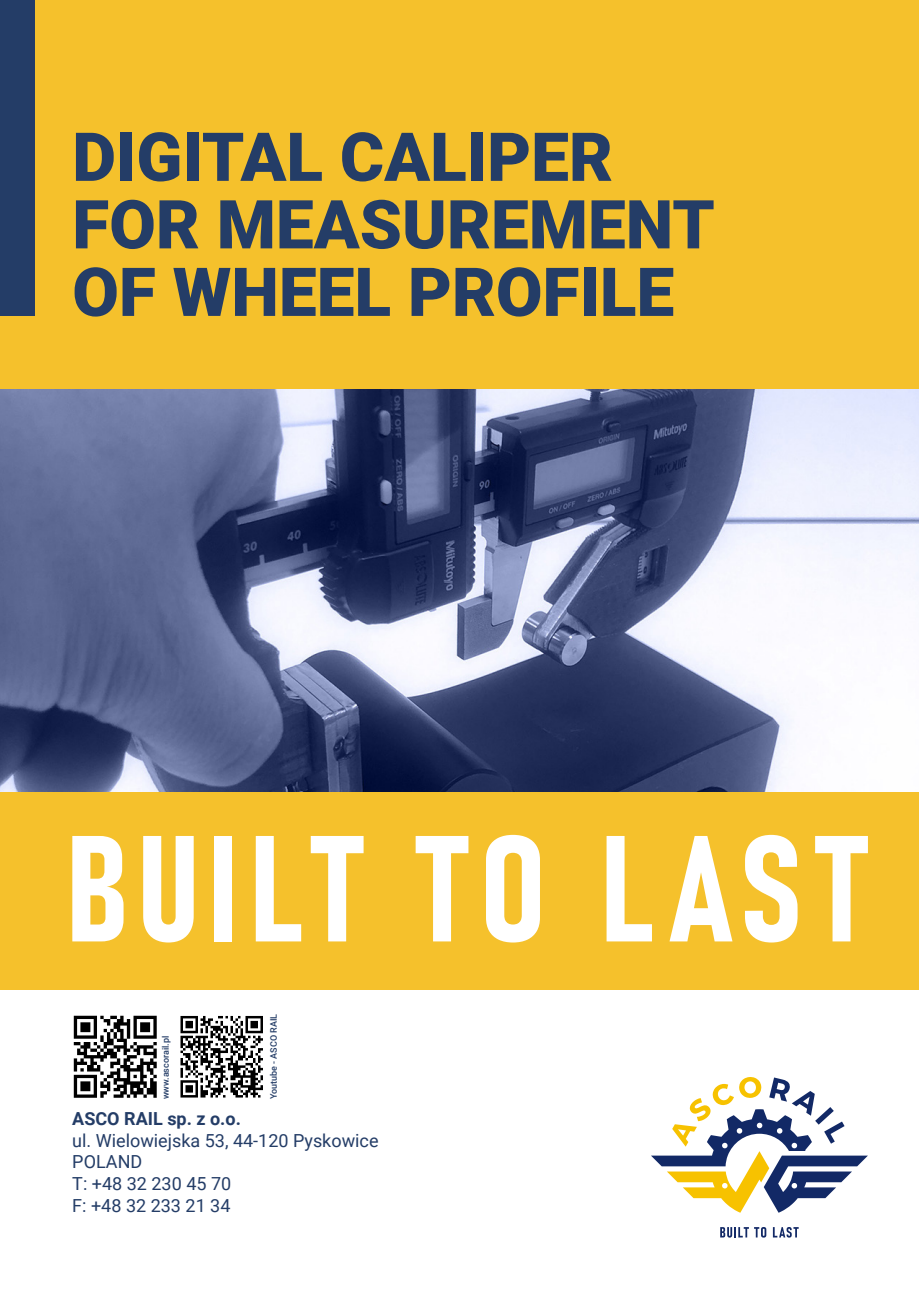
<style>
.page{position:relative;width:919px;height:1289px;background:#fff}
.page>*{position:absolute;margin:0;border:0;box-sizing:border-box;transform-origin:0 0}
.t1{font:900 67.5px/67.5px "Roboto";color:#243d67}
.t2{font:18px "Roboto";color:#243d67}
.t3{font:700 18px "Roboto";color:#243d67}
.t4{font:500 9px "Roboto";color:#243d67}
</style>
<div class="page">
<div style="left:0;top:0;width:918px;height:989px;background:#f5c12c"></div>
<svg style="left:651px;top:1077px;width:216px;height:135px"></svg>
<svg style="left:720px;top:1227px;width:28px;height:10px"></svg>
<svg style="left:754px;top:1227px;width:12px;height:10px"></svg>
<svg style="left:772px;top:1227px;width:26px;height:10px"></svg>
<svg style="left:72px;top:836px;width:51px;height:105px"></svg>
<svg style="left:143px;top:836px;width:51px;height:106px"></svg>
<div style="left:214px;top:836px;width:18px;height:105px;background:#fff"></div>
<svg style="left:256px;top:836px;width:45px;height:105px"></svg>
<svg style="left:311px;top:836px;width:52px;height:105px"></svg>
<svg style="left:415px;top:836px;width:53px;height:105px"></svg>
<svg style="left:486px;top:834px;width:54px;height:108px"></svg>
<svg style="left:606px;top:836px;width:46px;height:105px"></svg>
<svg style="left:669px;top:836px;width:63px;height:105px"></svg>
<svg style="left:745px;top:834px;width:52px;height:108px"></svg>
<svg style="left:815px;top:836px;width:52px;height:105px"></svg>
<img style="left:73px;top:1015px;width:84px;height:83px">
<img style="left:180px;top:1015px;width:83px;height:83px">
<div style="left:0;top:0;width:34px;height:316px;background:#243d67"></div>
<img style="left:0;top:389px;width:918px;height:402px">
<p class="t1" style="left:72px;top:121px;width:542px">DIGITAL CALIPER</p>
<p class="t1" style="left:72px;top:188px;width:644px">FOR MEASUREMENT<br>OF WHEEL PROFILE</p>
<p class="t4" style="left:159px;top:1099px;width:65px;rotate:-90deg">www.ascorail.pl</p>
<p class="t4" style="left:267px;top:1099px;width:87px;rotate:-90deg">Youtube - ASCO RAIL</p>
<p class="t3" style="left:72px;top:1106px;width:170px">ASCO RAIL sp. z o.o.</p>
<p class="t2" style="left:72px;top:1127px;width:308px">ul. Wielowiejska 53, 44-120 Pyskowice</p>
<p class="t2" style="left:72px;top:1149px;width:71px">POLAND</p>
<p class="t2" style="left:72px;top:1170px;width:160px">T: +48 32 230 45 70</p>
<p class="t2" style="left:72px;top:1192px;width:160px">F: +48 32 233 21 34</p>
</div>
